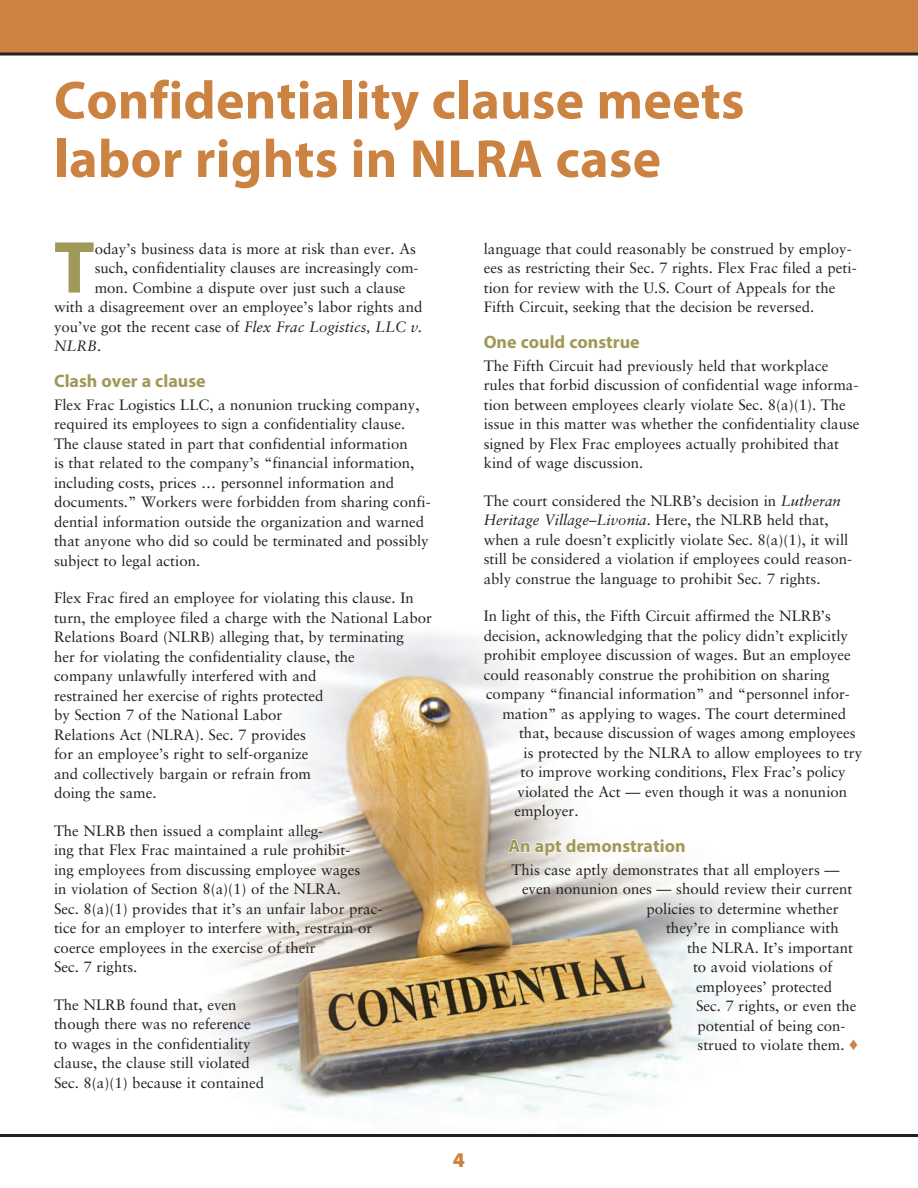
<style>
.page{position:relative;width:918px;height:1188px;background:#fff}
.page>*{position:absolute;margin:0;border:0;box-sizing:border-box;transform-origin:0 0}
.First_Paragraph{font:700 74.25px "Myriad Pro";color:#a19957}
.Headline{font:700 54px/58.5px "Myriad Pro";letter-spacing:.005em;color:#cc8341}
.t1{font:900 21px "Myriad Pro";color:#cc8341}
.Subhead{font:700 18px "Myriad Pro";color:#a19957}
.Body{font:15px/19.5px "Sabon LT Std";color:#231f20}
.First_Paragraph-2{font:15px "Sabon LT Std";color:#231f20}
.First_Paragraph-3{font:italic 15px "Sabon LT Std";color:#231f20}
.s1{font-style:italic}
.s2{color:#cc8341}
</style>
<div class="page">
<img style="left:217px;top:634px;width:523px;height:479px">
<hr style="left:0;top:1134px;width:918px;height:3px;background:#231f20">
<div style="left:0;top:0;width:918px;height:54px;background:#cc8341"></div>
<svg style="left:0;top:52px;width:918px;height:4px"></svg>
<svg style="left:508px;top:835px;width:177px;height:38px"></svg>
<p class="Headline" style="left:54px;top:69px;width:692px">Confidentiality clause meets labor rights in NLRA case</p>
<p class="First_Paragraph" style="left:54px;top:219px;width:42px">T</p>
<p class="First_Paragraph-2" style="left:95px;top:239px;width:323px">oday’s business data is more at risk than ever. As</p>
<p class="First_Paragraph-2" style="left:95px;top:259px;width:325px">such, confidentiality clauses are increasingly com-</p>
<p class="First_Paragraph-2" style="left:95px;top:278px;width:312px">mon. Combine a dispute over just such a clause</p>
<p class="First_Paragraph-2" style="left:54px;top:298px;width:370px">with a disagreement over an employee’s labor rights and</p>
<p class="First_Paragraph-2" style="left:54px;top:317px;width:370px">you’ve got the recent case of <span class="s1">Flex Frac Logistics, LLC v.</span></p>
<p class="First_Paragraph-3" style="left:54px;top:337px;width:49px">NLRB.</p>
<p class="Subhead" style="left:54px;top:369px;width:153px">Clash over a clause</p>
<p class="Body" style="left:54px;top:394px;width:378px">Flex Frac Logistics LLC, a nonunion trucking company, required its employees to sign a confidentiality clause.<br>The clause stated in part that confidential information<br>is that related to the company’s “financial information, including costs, prices … personnel information and documents.” Workers were forbidden from sharing confi&shy;dential information outside the organization and warned that anyone who did so could be terminated and possibly subject to legal action.</p>
<p class="Body" style="left:54px;top:588px;width:379px">Flex Frac fired an employee for violating this clause. In turn, the employee filed a charge with the National Labor Relations Board (NLRB) alleging that, by terminating<br>her for violating the confidentiality clause, the<br>company unlawfully interfered with and<br>restrained her exercise of rights protected<br>by Section 7 of the National Labor<br>Relations Act (NLRA). Sec. 7 provides<br>for an employee’s right to self-organize<br>and collectively bargain or refrain from<br>doing the same.</p>
<p class="Body" style="left:54px;top:820px;width:330px">The NLRB then issued a complaint alleg-<br>ing that Flex Frac maintained a rule prohibit-<br>ing employees from discussing employee wages<br>in violation of Section 8(a)(1) of the NLRA.<br>Sec. 8(a)(1) provides that it’s an unfair labor prac&shy;tice for an employer to interfere with, restrain or coerce employees in the exercise of their<br>Sec. 7 rights.</p>
<p class="Body" style="left:54px;top:994px;width:212px">The NLRB found that, even though there was no reference to wages in the confidentiality clause, the clause still violated<br>Sec. 8(a)(1) because it contained</p>
<p class="Body" style="left:484px;top:238px;width:374px">language that could reasonably be construed by employ&shy;ees as restricting their Sec. 7 rights. Flex Frac filed a peti&shy;tion for review with the U.S. Court of Appeals for the Fifth Circuit, seeking that the decision be reversed.</p>
<p class="Subhead" style="left:484px;top:330px;width:157px">One could construe</p>
<p class="Body" style="left:484px;top:355px;width:377px">The Fifth Circuit had previously held that workplace rules that forbid discussion of confidential wage informa&shy;tion between employees clearly violate Sec. 8(a)(1). The issue in this matter was whether the confidentiality clause signed by Flex Frac employees actually prohibited that kind of wage discussion.</p>
<p class="Body" style="left:484px;top:490px;width:370px">The court considered the NLRB’s decision in <span class="s1">Lutheran Heritage Village–Livonia</span>. Here, the NLRB held that, when a rule doesn’t explicitly violate Sec. 8(a)(1), it will still be considered a violation if employees could reason&shy;ably construe the language to prohibit Sec. 7 rights.</p>
<p class="Body" style="left:484px;top:606px;width:349px">In light of this, the Fifth Circuit affirmed the NLRB’s</p>
<p class="Body" style="left:484px;top:625px;width:366px">decision, acknowledging that the policy didn’t explicitly</p>
<p class="Body" style="left:484px;top:645px;width:369px">prohibit employee discussion of wages. But an employee</p>
<p class="Body" style="left:484px;top:664px;width:347px">could reasonably construe the prohibition on sharing</p>
<p class="Body" style="left:486px;top:684px;width:365px">company “financial information” and “personnel infor-</p>
<p class="Body" style="left:502px;top:703px;width:345px">mation” as applying to wages. The court determined</p>
<p class="Body" style="left:519px;top:723px;width:338px">that, because discussion of wages among employees</p>
<p class="Body" style="left:524px;top:742px;width:340px">is protected by the NLRA to allow employees to try</p>
<p class="Body" style="left:520px;top:762px;width:327px">to improve working conditions, Flex Frac’s policy</p>
<p class="Body" style="left:518px;top:781px;width:331px">violated the Act — even though it was a nonunion</p>
<p class="Body" style="left:514px;top:801px;width:66px">employer.</p>
<p class="Subhead" style="left:508px;top:834px;width:179px">An apt demonstration</p>
<p class="Body" style="left:512px;top:859px;width:329px">This case aptly demonstrates that all employers —</p>
<p class="Body" style="left:522px;top:879px;width:332px">even nonunion ones — should review their current</p>
<p class="Body" style="left:646px;top:898px;width:194px">policies to determine whether</p>
<p class="Body" style="left:666px;top:918px;width:174px">they’re in compliance with</p>
<p class="Body" style="left:687px;top:937px;width:168px">the NLRA. It’s important</p>
<p class="Body" style="left:693px;top:957px;width:141px">to avoid violations of</p>
<p class="Body" style="left:696px;top:976px;width:138px">employees’ protected</p>
<p class="Body" style="left:696px;top:996px;width:162px">Sec. 7 rights, or even the</p>
<p class="Body" style="left:698px;top:1015px;width:149px">potential of being con-</p>
<p class="Body" style="left:698px;top:1035px;width:162px">strued to violate them. <span class="s2">♦</span></p>
<p class="t1" style="left:453px;top:1148px;width:14px">4</p>
</div>
